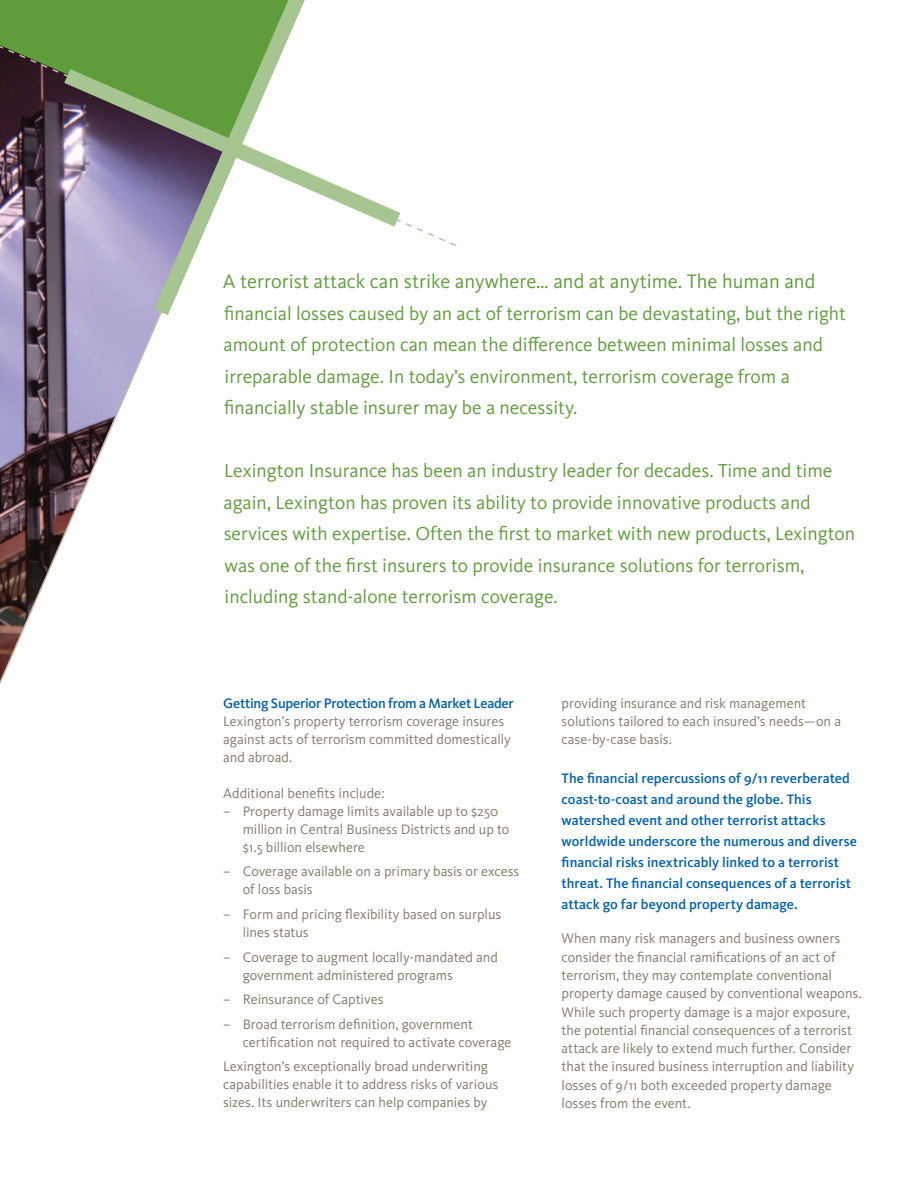
<style>
.page{position:relative;width:918px;height:1188px;background:#fff}
.page>*{position:absolute;margin:0;border:0;box-sizing:border-box;transform-origin:0 0}
.t1{font:20.25px "Kievit Pro";color:#5f9d3b}
.t2{font:19.5px/31.5px "Kievit Pro";color:#5f9d3b}
.t3{font:14.25px/18.3px "Kievit Pro";color:#867869}
.t4{font:500 14.25px/21px "Kievit Pro";color:#0160ae}
.t5{font:500 14.25px "Kievit Pro";letter-spacing:-.02em;color:#0160ae}
</style>
<div class="page">
<svg style="left:0;top:0;width:153px;height:685px"></svg>
<svg style="left:0;top:39px;width:456px;height:208px"></svg>
<svg style="left:141px;top:0;width:181px;height:332px"></svg>
<svg style="left:48px;top:56px;width:369px;height:184px"></svg>
<h1 class="t1" style="left:223px;top:269px;width:594px">A terrorist attack can strike anywhere… and at anytime. The human and</h1>
<p class="t2" style="left:224px;top:298px;width:624px">financial losses caused by an act of terrorism can be devastating, but the right amount of protection can mean the difference between minimal losses and irreparable damage. In today’s environment, terrorism coverage from a financially stable insurer may be a necessity.</p>
<p class="t2" style="left:224px;top:455px;width:633px">Lexington Insurance has been an industry leader for decades. Time and time again, Lexington has proven its ability to provide innovative products and services with expertise. Often the first to market with new products, Lexington was one of the first insurers to provide insurance solutions for terrorism, including stand-alone terrorism coverage.</p>
<p class="t5" style="left:223px;top:695px;width:292px">Getting Superior Protection from a Market Leader</p>
<p class="t3" style="left:223px;top:712px;width:289px">Lexington’s property terrorism coverage insures against acts of terrorism committed domestically and abroad.</p>
<p class="t3" style="left:223px;top:784px;width:163px">Additional benefits include:</p>
<p class="t3" style="left:243px;top:802px;width:268px;text-indent:-19px">– Property damage limits available up to $250 million in Central Business Districts and up to $1.5 billion elsewhere</p>
<p class="t3" style="left:243px;top:863px;width:278px;text-indent:-19px">– Coverage available on a primary basis or excess of loss basis</p>
<p class="t3" style="left:243px;top:905px;width:260px;text-indent:-19px">– Form and pricing flexibility based on surplus lines status</p>
<p class="t3" style="left:243px;top:948px;width:257px;text-indent:-19px">– Coverage to augment locally-mandated and government administered programs</p>
<p class="t3" style="left:223px;top:990px;width:162px">– Reinsurance of Captives</p>
<p class="t3" style="left:243px;top:1015px;width:270px;text-indent:-19px">– Broad terrorism definition, government certification not required to activate coverage</p>
<p class="t3" style="left:223px;top:1057px;width:277px">Lexington’s exceptionally broad underwriting capabilities enable it to address risks of various sizes. Its underwriters can help companies by</p>
<p class="t3" style="left:562px;top:694px;width:281px">providing insurance and risk management solutions tailored to each insured’s needs—on a case-by-case basis.</p>
<p class="t4" style="left:562px;top:768px;width:297px">The financial repercussions of 9/11 reverberated coast-to-coast and around the globe. This watershed event and other terrorist attacks worldwide underscore the numerous and diverse financial risks inextricably linked to a terrorist threat. The financial consequences of a terrorist attack go far beyond property damage.</p>
<p class="t3" style="left:562px;top:929px;width:302px">When many risk managers and business owners consider the financial ramifications of an act of terrorism, they may contemplate conventional property damage caused by conventional weapons.<br>While such property damage is a major exposure, the potential financial consequences of a terrorist attack are likely to extend much further. Consider that the insured business interruption and liability losses of 9/11 both exceeded property damage losses from the event.</p>
</div>
